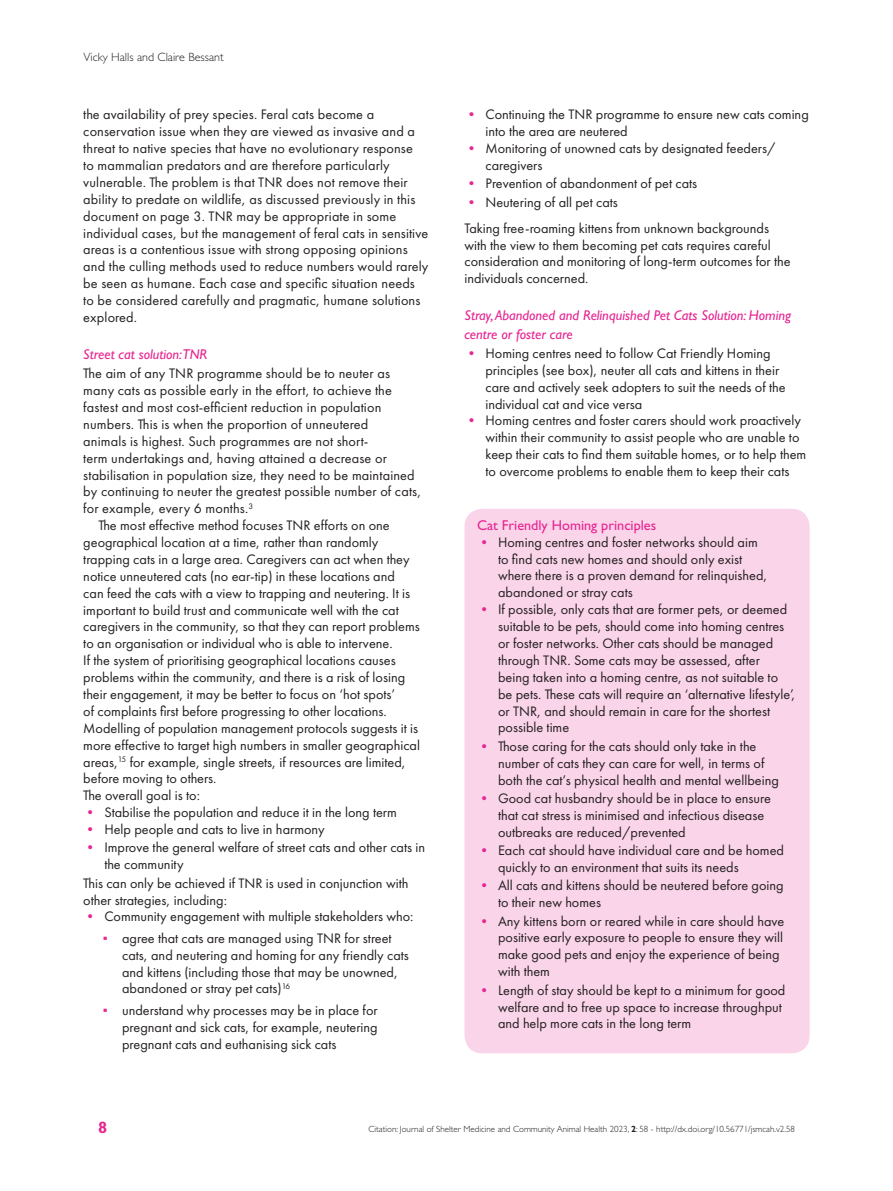
<style>
.page{position:relative;width:893px;height:1191px;background:#fff}
.page>*{position:absolute;margin:0;border:0;box-sizing:border-box;transform-origin:0 0}
.t1{font:700 16.5px "Gill Sans Std";color:#e72592}
.TX{font:14.25px/16.8px "Futura PT";letter-spacing:.01em;color:#231f20}
.Bullet_list{font:14.25px/16.8px "Futura PT";color:#231f20}
.TXI{font:14.25px/16.8px "Futura PT";color:#231f20}
.Bullet_list_First{font:14.25px/16.8px "Futura PT";color:#231f20}
.Bullet_list_last{font:14.25px/16.8px "Futura PT";color:#231f20}
.Bullet_list_First_Su{font:14.25px/16.8px "Futura PT";color:#231f20}
.Bullet_list_Sub{font:14.25px/16.8px "Futura PT";color:#231f20;text-align:justify}
.Head_2{font:italic 14.25px/18.3px "Gill Sans Std";color:#e72592}
.ABS_pink_box_1{font:14.25px "Gill Sans Std";color:#e72592}
.t2{font:300 12px "Gill Sans Std";color:#231f20}
.t3{font:300 9px "Gill Sans Std";color:#231f20}
.s1{color:#e72592}
.s2{font-family:"Times New Roman";color:#e72592}
.s3{font-weight:700}
</style>
<div class="page">
<div style="left:464px;top:509px;width:346px;height:544px;background:#fad4e9;border-radius:18px"></div>
<p class="t2" style="left:83px;top:50px;width:142px">Vicky Halls and Claire Bessant</p>
<p class="TX" style="left:83px;top:106px;width:347px">the availability of prey species. Feral cats become a conservation issue when they are viewed as invasive and a threat to native species that have no evolutionary response<br>to mammalian predators and are therefore particularly vulnerable. The problem is that TNR does not remove their ability to predate on wildlife, as discussed previously in this document on page 3. TNR may be appropriate in some individual cases, but the management of feral cats in sensitive areas is a contentious issue with strong opposing opinions and the culling methods used to reduce numbers would rarely be seen as humane. Each case and specific situation needs to be considered carefully and pragmatic, humane solutions explored.</p>
<p class="Head_2" style="left:83px;top:345px;width:125px">Street cat solution:TNR</p>
<p class="TX" style="left:83px;top:365px;width:339px">The aim of any TNR programme should be to neuter as many cats as possible early in the effort, to achieve the fastest and most cost-efficient reduction in population numbers. This is when the proportion of unneutered<br>animals is highest. Such programmes are not short-<br>term undertakings and, having attained a decrease or stabilisation in population size, they need to be maintained by continuing to neuter the greatest possible number of cats, for example, every 6 months.<sup>3</sup></p>
<p class="TXI" style="left:83px;top:517px;width:338px;text-indent:15px">The most effective method focuses TNR efforts on one geographical location at a time, rather than randomly trapping cats in a large area. Caregivers can act when they notice unneutered cats (no ear-tip) in these locations and<br>can feed the cats with a view to trapping and neutering. It is important to build trust and communicate well with the cat caregivers in the community, so that they can report problems to an organisation or individual who is able to intervene.<br>If the system of prioritising geographical locations causes problems within the community, and there is a risk of losing their engagement, it may be better to focus on ‘hot spots’<br>of complaints first before progressing to other locations.<br>Modelling of population management protocols suggests it is more effective to target high numbers in smaller geographical areas,<sup>15</sup> for example, single streets, if resources are limited, before moving to others.</p>
<p class="TX" style="left:83px;top:787px;width:118px">The overall goal is to:</p>
<p class="Bullet_list_First" style="left:83px;top:804px;width:315px"><span class="s1">•</span> Stabilise the population and reduce it in the long term</p>
<p class="Bullet_list" style="left:83px;top:820px;width:243px"><span class="s1">•</span> Help people and cats to live in harmony</p>
<p class="Bullet_list" style="left:104px;top:839px;width:322px;text-indent:-21px"><span class="s1">•</span> Improve the general welfare of street cats and other cats in the community</p>
<p class="TX" style="left:83px;top:874px;width:327px">This can only be achieved if TNR is used in conjunction with other strategies, including:</p>
<p class="Bullet_list_First" style="left:83px;top:908px;width:332px"><span class="s1">•</span> Community engagement with multiple stakeholders who:</p>
<p class="Bullet_list_First_Su" style="left:122px;top:929px;width:288px;text-indent:-19px"><span class="s2">▪</span> agree that cats are managed using TNR for street cats, and neutering and homing for any friendly cats and kittens (including those that may be unowned, abandoned or stray pet cats)<sup>16</sup></p>
<p class="Bullet_list_Sub" style="left:122px;top:1001px;width:257px;text-indent:-19px"><span class="s2">▪</span> understand why processes may be in place for pregnant and sick cats, for example, neutering pregnant cats and euthanising sick cats</p>
<p class="Bullet_list_First" style="left:485px;top:106px;width:325px;text-indent:-21px"><span class="s1">•</span> Continuing the TNR programme to ensure new cats coming into the area are neutered</p>
<p class="Bullet_list" style="left:485px;top:140px;width:291px;text-indent:-21px"><span class="s1">•</span> Monitoring of unowned cats by designated feeders/ caregivers</p>
<p class="Bullet_list" style="left:464px;top:175px;width:234px"><span class="s1">•</span> Prevention of abandonment of pet cats</p>
<p class="Bullet_list_last" style="left:464px;top:193px;width:155px"><span class="s1">•</span> Neutering of all pet cats</p>
<p class="TX" style="left:464px;top:219px;width:328px">Taking free-roaming kittens from unknown backgrounds with the view to them becoming pet cats requires careful consideration and monitoring of long-term outcomes for the individuals concerned.</p>
<p class="Head_2" style="left:464px;top:306px;width:328px">Stray, Abandoned and Relinquished Pet Cats Solution: Homing centre or foster care</p>
<p class="Bullet_list_First" style="left:485px;top:345px;width:302px;text-indent:-21px"><span class="s1">•</span> Homing centres need to follow Cat Friendly Homing principles (see box), neuter all cats and kittens in their care and actively seek adopters to suit the needs of the individual cat and vice versa</p>
<p class="Bullet_list_last" style="left:485px;top:412px;width:322px;text-indent:-21px"><span class="s1">•</span> Homing centres and foster carers should work proactively within their community to assist people who are unable to keep their cats to find them suitable homes, or to help them to overcome problems to enable them to keep their cats</p>
<p class="ABS_pink_box_1" style="left:477px;top:517px;width:181px">Cat Friendly Homing principles</p>
<p class="Bullet_list_First" style="left:498px;top:533px;width:271px;text-indent:-21px"><span class="s1">•</span> Homing centres and foster networks should aim to find cats new homes and should only exist where there is a proven demand for relinquished, abandoned or stray cats</p>
<p class="Bullet_list" style="left:498px;top:601px;width:299px;text-indent:-21px"><span class="s1">•</span> If possible, only cats that are former pets, or deemed suitable to be pets, should come into homing centres or foster networks. Other cats should be managed through TNR. Some cats may be assessed, after<br>being taken into a homing centre, as not suitable to be pets. These cats will require an ‘alternative lifestyle’, or TNR, and should remain in care for the shortest possible time</p>
<p class="Bullet_list" style="left:498px;top:737px;width:282px;text-indent:-21px"><span class="s1">•</span> Those caring for the cats should only take in the number of cats they can care for well, in terms of both the cat’s physical health and mental wellbeing</p>
<p class="Bullet_list" style="left:498px;top:789px;width:274px;text-indent:-21px"><span class="s1">•</span> Good cat husbandry should be in place to ensure that cat stress is minimised and infectious disease outbreaks are reduced/prevented</p>
<p class="Bullet_list" style="left:498px;top:842px;width:287px;text-indent:-21px"><span class="s1">•</span> Each cat should have individual care and be homed quickly to an environment that suits its needs</p>
<p class="Bullet_list" style="left:498px;top:877px;width:287px;text-indent:-21px"><span class="s1">•</span> All cats and kittens should be neutered before going to their new homes</p>
<p class="Bullet_list" style="left:498px;top:912px;width:288px;text-indent:-21px"><span class="s1">•</span> Any kittens born or reared while in care should have positive early exposure to people to ensure they will make good pets and enjoy the experience of being with them</p>
<p class="Bullet_list" style="left:498px;top:981px;width:289px;text-indent:-21px"><span class="s1">•</span> Length of stay should be kept to a minimum for good welfare and to free up space to increase throughput and help more cats in the long term</p>
<p class="t1" style="left:98px;top:1117px;width:11px">8</p>
<p class="t3" style="left:368px;top:1124px;width:428px">Citation: Journal of Shelter Medicine and Community Animal Health 2023, <span class="s3">2</span>: 58 - http://dx.doi.org/10.56771/jsmcah.v2.58</p>
</div>
